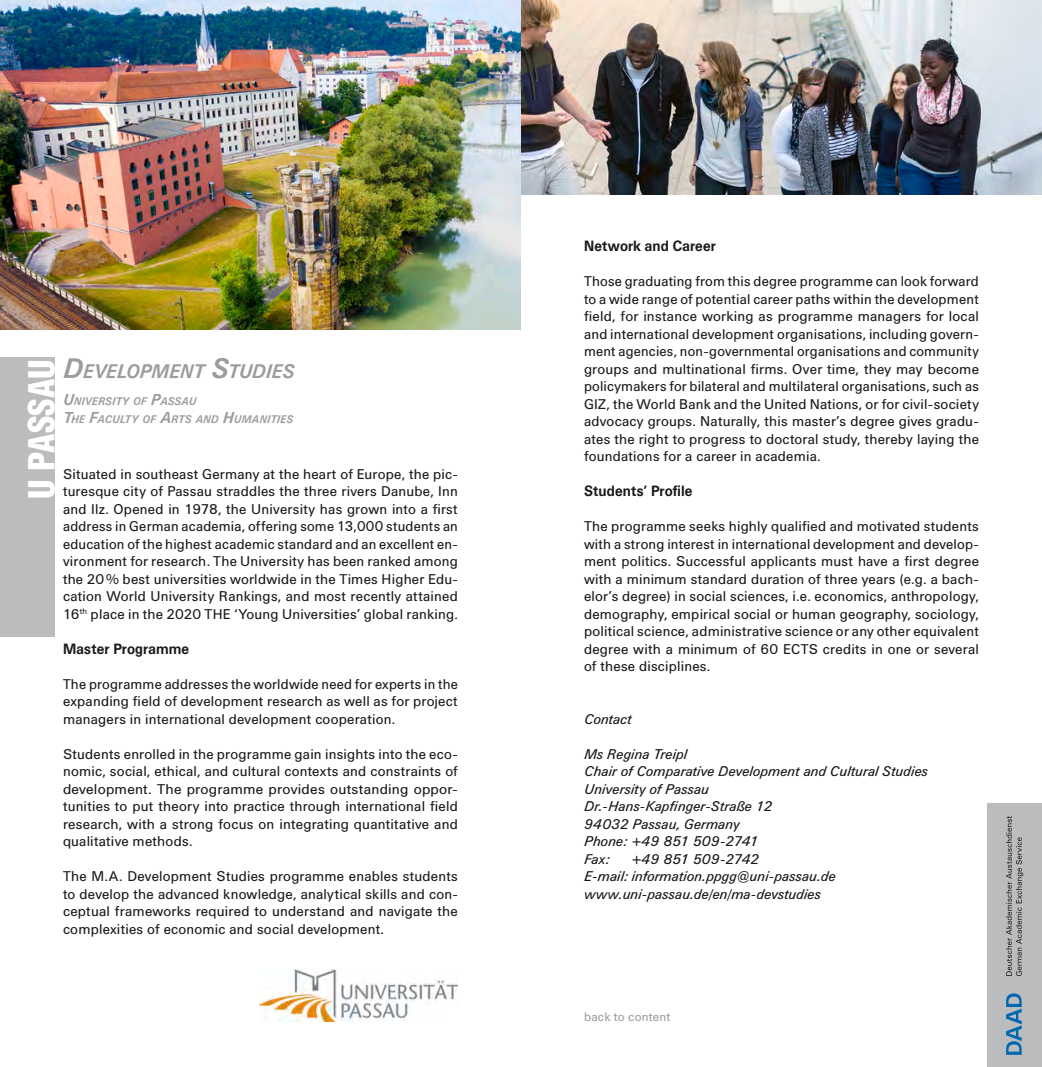
<style>
.page{position:relative;width:1042px;height:1067px;background:#fff}
.page>*{position:absolute;margin:0;border:0;box-sizing:border-box;transform-origin:0 0}
.t1{font:900 condensed 35px "Helvetica LT Std";color:#fff}
.t2{font:italic 700 19.6px "Univers BQ";letter-spacing:-.005em;color:#9c9c9c;scale:.92 1}
.t3{font:700 14.7px "Univers BQ";letter-spacing:.01em;color:#1a1918;scale:.92 1}
.t4{font:14px/17.5px "Univers BQ";letter-spacing:.01em;color:#1a1918;text-align:justify}
.t5{font:italic 14px/17.5px "Univers BQ";letter-spacing:.005em;color:#1a1918}
.t6{font:12.25px "Univers BQ";letter-spacing:.015em;color:#9c9c9c}
.t7{font:italic 700 11.03px/17.5px "Univers BQ";letter-spacing:.015em;color:#9c9c9c;scale:.92 1}
.s1{font-size:28px}
.s2{font-size:15.75px}
</style>
<div class="page">
<img style="left:259px;top:969px;width:199px;height:52px">
<div style="left:0;top:357px;width:55px;height:279px;background:#bbbcbd"></div>
<div style="left:987px;top:804px;width:55px;height:263px;background:#bbbcbd"></div>
<svg style="left:1006px;top:816px;width:17px;height:160px"></svg>
<svg style="left:1006px;top:993px;width:15px;height:61px"></svg>
<img style="left:0;top:0;width:521px;height:329px">
<img style="left:521px;top:0;width:521px;height:195px">
<h2 class="t2" style="left:63px;top:360px;width:253px"><span class="s1">D</span>EVELOPMENT <span class="s1">S</span>TUDIES</h2>
<p class="t7" style="left:63px;top:393px;width:251px"><span class="s2">U</span>NIVERSITY OF <span class="s2">P</span>ASSAU<br><span class="s2">T</span>HE <span class="s2">F</span>ACULTY OF <span class="s2">A</span>RTS AND <span class="s2">H</span>UMANITIES</p>
<h1 class="t1" style="left:20px;top:499px;width:141px;rotate:-90deg">U PASSAU</h1>
<p class="t4" style="left:63px;top:465px;width:396px">Situated in southeast Germany at the heart of Europe, the pic&shy;turesque city of Passau straddles the three rivers Danube, Inn and Ilz. Opened in 1978, the University has grown into a first address in German academia, offering some 13,000 students an education of the highest academic standard and an excellent en&shy;vironment for research. The University has been ranked among the 20% best universities worldwide in the Times Higher Edu&shy;cation World University Rankings, and most recently attained 16<sup>th</sup> place in the 2020 THE ‘Young Universities’ global ranking.</p>
<p class="t3" style="left:63px;top:640px;width:139px">Master Programme</p>
<p class="t4" style="left:63px;top:675px;width:396px">The programme addresses the worldwide need for experts in the expanding field of development research as well as for project managers in international development cooperation.</p>
<p class="t4" style="left:63px;top:745px;width:396px">Students enrolled in the programme gain insights into the eco&shy;nomic, social, ethical, and cultural contexts and constraints of development. The programme provides outstanding oppor&shy;tunities to put theory into practice through international field research, with a strong focus on integrating quantitative and qualitative methods.</p>
<p class="t4" style="left:63px;top:868px;width:396px">The M.A. Development Studies programme enables students to develop the advanced knowledge, analytical skills and con&shy;ceptual frameworks required to understand and navigate the complexities of economic and social development.</p>
<p class="t3" style="left:584px;top:237px;width:145px">Network and Career</p>
<p class="t4" style="left:584px;top:273px;width:396px">Those graduating from this degree programme can look forward to a wide range of potential career paths within the development field, for instance working as programme managers for local and international development organisations, including govern&shy;ment agencies, non-governmental organisations and community groups and multinational firms. Over time, they may become policymakers for bilateral and multilateral organisations, such as GIZ, the World Bank and the United Nations, or for civil-society advocacy groups. Naturally, this master’s degree gives gradu&shy;ates the right to progress to doctoral study, thereby laying the foundations for a career in academia.</p>
<p class="t3" style="left:584px;top:482px;width:119px">Students’ Profile</p>
<p class="t4" style="left:584px;top:518px;width:396px">The programme seeks highly qualified and motivated students with a strong interest in international development and develop&shy;ment politics. Successful applicants must have a first degree with a minimum standard duration of three years (e.g. a bach&shy;elor’s degree) in social sciences, i.e. economics, anthropology, demography, empirical social or human geography, sociology, political science, administrative science or any other equivalent degree with a minimum of 60 ECTS credits in one or several of these disciplines.</p>
<p class="t5" style="left:584px;top:710px;width:49px">Contact</p>
<p class="t5" style="left:584px;top:745px;width:345px">Ms Regina Treipl<br>Chair of Comparative Development and Cultural Studies<br>University of Passau<br>Dr.-Hans-Kapfinger-Straße 12<br>94032 Passau, Germany<br>Phone: +49 851 509-2741<br>Fax:</p>
<p class="t5" style="left:584px;top:850px;width:253px;text-indent:47px">+49 851 509-2742<br>E-mail: information.ppgg@uni-passau.de www.uni-passau.de/en/ma-devstudies</p>
<p class="t6" style="left:584px;top:1009px;width:88px">back to content</p>
</div>
